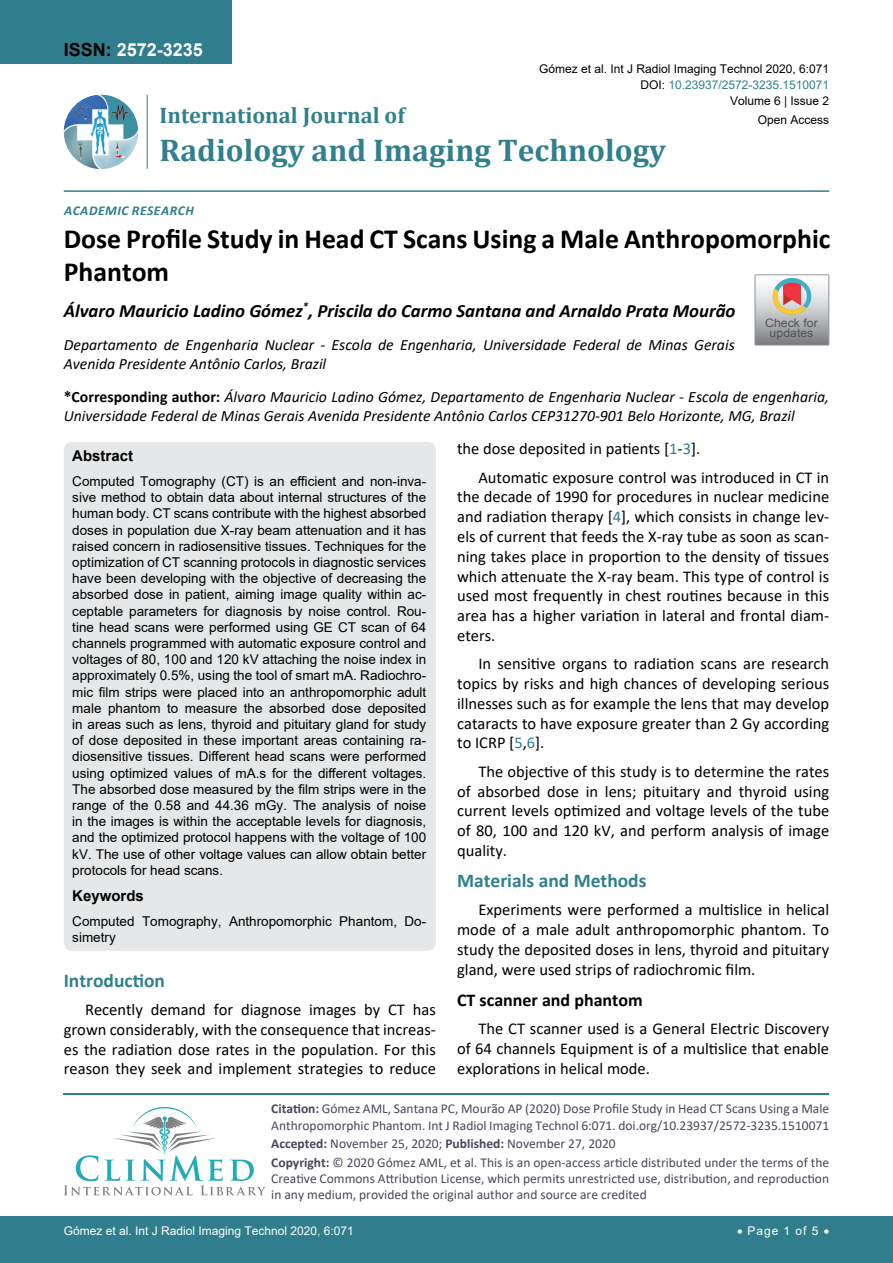
<style>
.page{position:relative;width:893px;height:1263px;background:#fff}
.page>*{position:absolute;margin:0;border:0;box-sizing:border-box;transform-origin:0 0}
.t1{font:700 31.5px "Cambria";color:#30808d}
.t2{font:700 27.75px/33px "Calibri";color:#000}
.t3{font:700 22.5px "Cambria";color:#30808d}
.t4{font:700 19.5px "Calibri";color:#30808d}
.t5{font:italic 700 18.75px "Calibri";color:#000}
.t6{font:700 18px "Calibri";color:#000}
.t7{font:700 18px "Arial";color:#fff}
.t8{font:16.5px/19.8px "Calibri";color:#000;text-align:justify}
.t9{font:italic 15.75px/18.9px "Calibri";color:#000}
.t10{font:700 15px "Arial";color:#000}
.t11{font:13.5px/16.2px "Arial";color:#000;text-align:justify}
.t12{font:13.5px/16.2px "Calibri";color:#47475c}
.t13{font:italic 700 13.5px "Calibri";letter-spacing:.04em;color:#307d8d}
.t14{font:12px "Arial";color:#000}
.t15{font:12px "Arial";color:#fff}
.t16{font:12px "Arial";color:#30808d}
.t17{font:11.7px/10.1px "Arial";color:#535353;text-align:center;scale:1.06 1}
.s1{color:#000}
.s2{font-weight:700;font-style:normal}
.s3{color:#30808d}
.s4{font-weight:700}
</style>
<div class="page">
<div style="left:0;top:1217px;width:893px;height:46px;background:#307d8d"></div>
<div style="left:0;top:0;width:231px;height:64px;background:#307d8d"></div>
<img style="left:64px;top:95px;width:74px;height:74px;border-radius:37px">
<hr style="left:147px;top:95px;width:1px;height:74px;background:#307d8d">
<hr style="left:64px;top:190px;width:765px;height:2px;background:#307d8d">
<hr style="left:64px;top:1093px;width:765px;height:2px;background:#30808d">
<svg style="left:64px;top:1107px;width:202px;height:88px"></svg>
<div style="left:64px;top:442px;width:372px;height:509px;background:#e6e7e8;border-radius:9px"></div>
<svg style="left:755px;top:275px;width:74px;height:70px;background:#bdb6b3"></svg>
<p class="t7" style="left:64px;top:37px;width:141px"><span class="s1">ISSN:</span> 2572-3235</p>
<p class="t14" style="left:539px;top:60px;width:292px">Gómez et al. Int J Radiol Imaging Technol 2020, 6:071</p>
<p class="t14" style="left:730px;top:92px;width:101px">Volume 6 | Issue 2</p>
<p class="t16" style="left:640px;top:76px;width:190px"><span class="s1">DOI:</span> 10.23937/2572-3235.1510071</p>
<h3 class="t3" style="left:160px;top:100px;width:247px">International Journal of</h3>
<h1 class="t1" style="left:160px;top:128px;width:508px">Radiology and Imaging Technology</h1>
<p class="t14" style="left:758px;top:112px;width:73px">Open Access</p>
<p class="t13" style="left:64px;top:201px;width:131px">Aca demic Research</p>
<h2 class="t2" style="left:64px;top:222px;width:768px">Dose Profile Study in Head CT Scans Using a Male Anthropomorphic<br>Phantom</h2>
<p class="t5" style="left:64px;top:297px;width:673px">Álvaro Mauricio Ladino Gómez<sup>*</sup>, Priscila do Carmo Santana and Arnaldo Prata Mourão</p>
<p class="t9" style="left:64px;top:334px;width:672px">Departamento de Engenharia Nuclear - Escola de Engenharia, Universidade Federal de Minas Gerais<br>Avenida Presidente Antônio Carlos, Brazil</p>
<p class="t9" style="left:64px;top:386px;width:767px"><span class="s2">*Corresponding author:</span> Álvaro Mauricio Ladino Gómez, Departamento de Engenharia Nuclear - Escola de engenharia,<br>Universidade Federal de Minas Gerais Avenida Presidente Antônio Carlos CEP31270-901 Belo Horizonte, MG, Brazil</p>
<p class="t10" style="left:72px;top:445px;width:62px">Abstract</p>
<p class="t11" style="left:72px;top:473px;width:355px">Computed Tomography (CT) is an efficient and non-inva&shy;sive method to obtain data about internal structures of the human body. CT scans contribute with the highest absorbed doses in population due X-ray beam attenuation and it has raised concern in radiosensitive tissues. Techniques for the optimization of CT scanning protocols in diagnostic services have been developing with the objective of decreasing the absorbed dose in patient, aiming image quality within ac&shy;ceptable parameters for diagnosis by noise control. Rou&shy;tine head scans were performed using GE CT scan of 64 channels programmed with automatic exposure control and voltages of 80, 100 and 120 kV attaching the noise index in approximately 0.5%, using the tool of smart mA. Radiochro&shy;mic film strips were placed into an anthropomorphic adult male phantom to measure the absorbed dose deposited in areas such as lens, thyroid and pituitary gland for study of dose deposited in these important areas containing ra&shy;diosensitive tissues. Different head scans were performed using optimized values of mA.s for the different voltages.<br>The absorbed dose measured by the film strips were in the range of the 0.58 and 44.36 mGy. The analysis of noise in the images is within the acceptable levels for diagnosis, and the optimized protocol happens with the voltage of 100 kV. The use of other voltage values can allow obtain better protocols for head scans.</p>
<p class="t10" style="left:72px;top:885px;width:73px">Keywords</p>
<p class="t11" style="left:72px;top:913px;width:355px">Computed Tomography, Anthropomorphic Phantom, Do&shy;simetry</p>
<p class="t17" style="left:765px;top:318px;width:51px">Check for updates</p>
<p class="t8" style="left:478px;top:434px;width:352px;line-height:28.3px;text-indent:-21px">the dose deposited in patients [<span class="s3">1</span>-<span class="s3">3</span>].<br>Automatic exposure control was introduced in CT in</p>
<p class="t8" style="left:457px;top:486px;width:374px">the decade of 1990 for procedures in nuclear medicine and radiation therapy [<span class="s3">4</span>], which consists in change lev&shy;els of current that feeds the X-ray tube as soon as scan&shy;ning takes place in proportion to the density of tissues which attenuate the X-ray beam. This type of control is used most frequently in chest routines because in this area has a higher variation in lateral and frontal diam&shy;eters.</p>
<p class="t8" style="left:457px;top:653px;width:374px;text-indent:21px">In sensitive organs to radiation scans are research topics by risks and high chances of developing serious illnesses such as for example the lens that may develop cataracts to have exposure greater than 2 Gy according to ICRP [<span class="s3">5</span>,<span class="s3">6</span>].</p>
<p class="t8" style="left:457px;top:761px;width:374px;text-indent:21px">The objective of this study is to determine the rates of absorbed dose in lens; pituitary and thyroid using current levels optimized and voltage levels of the tube of 80, 100 and 120 kV, and perform analysis of image quality.</p>
<p class="t4" style="left:457px;top:867px;width:191px">Materials and Methods</p>
<p class="t8" style="left:457px;top:899px;width:374px;text-indent:21px">Experiments were performed a multislice in helical mode of a male adult anthropomorphic phantom. To study the deposited doses in lens, thyroid and pituitary gland, were used strips of radiochromic film.</p>
<p class="t6" style="left:457px;top:987px;width:187px">CT scanner and phantom</p>
<p class="t8" style="left:457px;top:1018px;width:374px;text-indent:21px">The CT scanner used is a General Electric Discovery of 64 channels Equipment is of a multislice that enable explorations in helical mode.</p>
<p class="t4" style="left:64px;top:966px;width:103px">Introduction</p>
<p class="t8" style="left:64px;top:999px;width:374px;text-indent:21px">Recently demand for diagnose images by CT has grown considerably, with the consequence that increas&shy;es the radiation dose rates in the population. For this reason they seek and implement strategies to reduce</p>
<p class="t12" style="left:271px;top:1100px;width:559px"><span class="s4">Citation:</span> Gómez AML, Santana PC, Mourão AP (2020) Dose Profile Study in Head CT Scans Using a Male<br>Anthropomorphic Phantom. Int J Radiol Imaging Technol 6:071. doi.org/10.23937/2572-3235.1510071</p>
<p class="t12" style="left:271px;top:1134px;width:559px;line-height:18.6px"><span class="s4">Accepted:</span> November 25, 2020; <span class="s4">Published:</span> November 27, 2020<br><span class="s4">Copyright:</span> © 2020 Gómez AML, et al. This is an open-access article distributed under the terms of the</p>
<p class="t12" style="left:271px;top:1170px;width:559px">Creative Commons Attribution License, which permits unrestricted use, distribution, and reproduction in any medium, provided the original author and source are credited</p>
<p class="t15" style="left:64px;top:1223px;width:292px">Gómez et al. Int J Radiol Imaging Technol 2020, 6:071</p>
<p class="t15" style="left:737px;top:1223px;width:94px">• Page 1 of 5 •</p>
</div>
